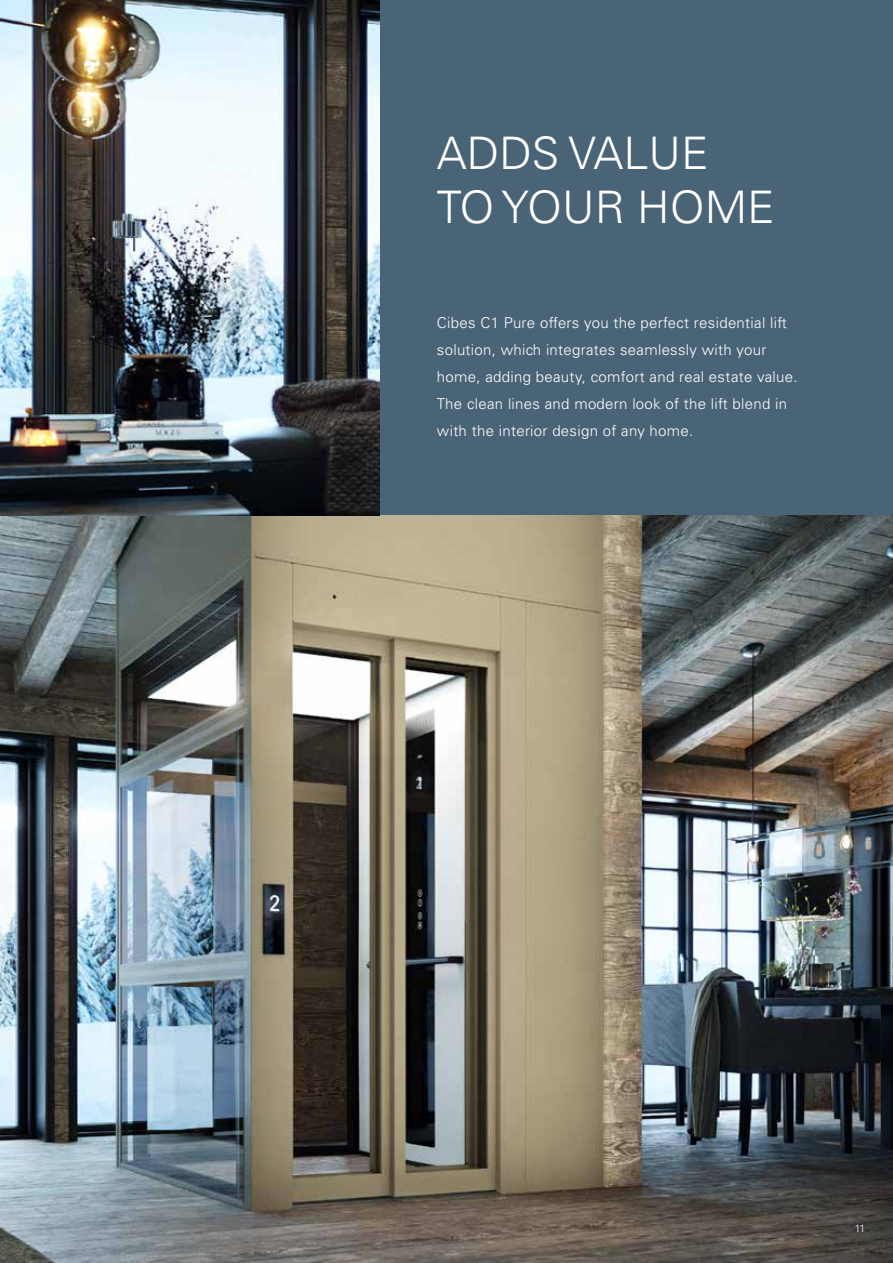
<style>
.page{position:relative;width:893px;height:1263px;background:#496477}
.page>*{position:absolute;margin:0;border:0;box-sizing:border-box;transform-origin:0 0}
.t1{font:300 45px/54px "Univers Com 45";color:#fff}
.t2{font:300 15px/27px "Univers LT Std";letter-spacing:.02em;color:#fff}
.t3{font:300 10.5px "Univers LT Std";color:#fff}
</style>
<div class="page">
<img style="left:0;top:516px;width:893px;height:747px">
<img style="left:0;top:0;width:379px;height:516px">
<h1 class="t1" style="left:437px;top:126px;width:339px">ADDS VALUE<br>TO YOUR HOME</h1>
<p class="t2" style="left:437px;top:310px;width:362px">Cibes C1 Pure offers you the perfect residential lift solution, which integrates seamlessly with your home, adding beauty, comfort and real estate value.<br>The clean lines and modern look of the lift blend in with the interior design of any home.</p>
<p class="t3" style="left:855px;top:1222px;width:12px">11</p>
</div>
